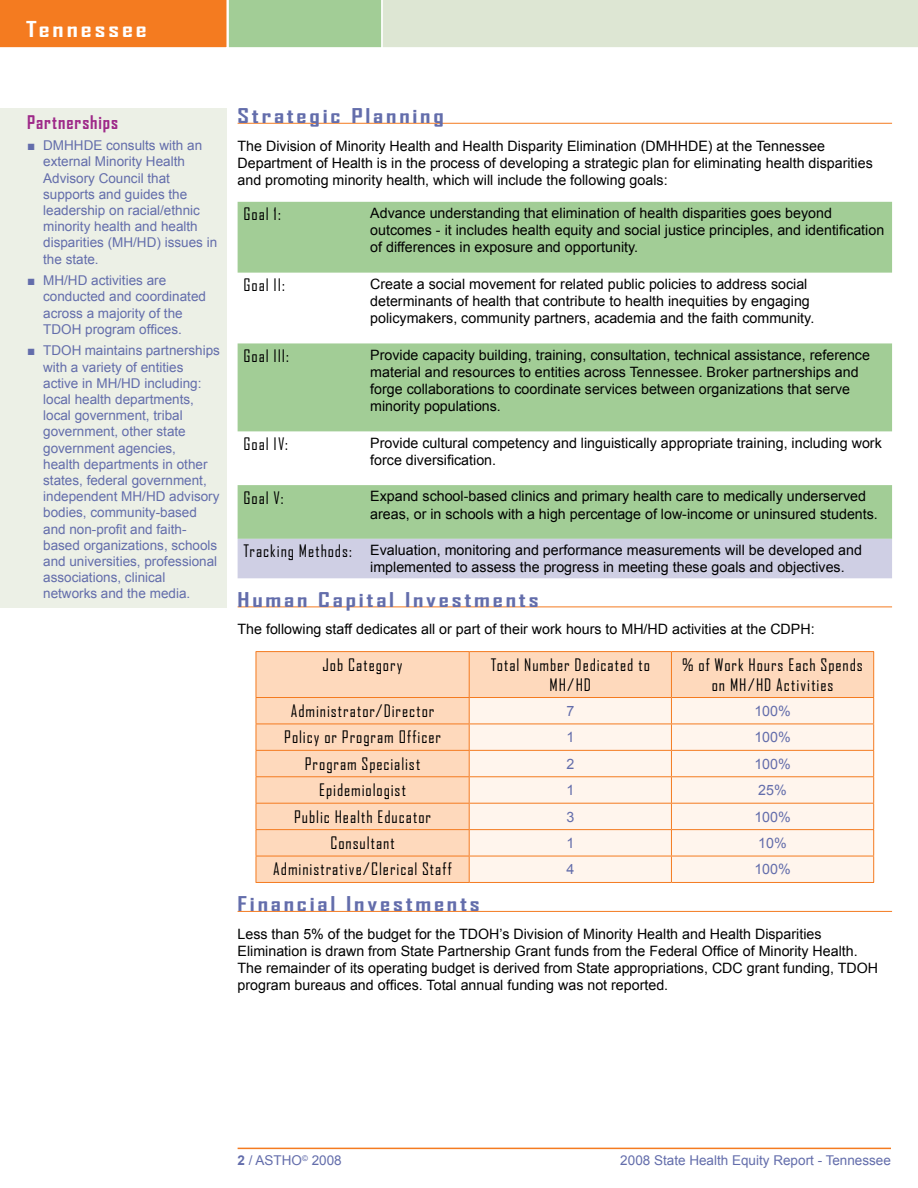
<style>
.page{position:relative;width:918px;height:1188px;background:#fff}
.page>*{position:absolute;margin:0;border:0;box-sizing:border-box;transform-origin:0 0}
.t1{font:700 21px "Agency FB";letter-spacing:.11em;color:#fff;scale:1.3 1}
.t2{font:700 19.5px "Agency FB";letter-spacing:.11em;color:#636dab;scale:1.3 1}
.t3{font:700 18px "Agency FB";letter-spacing:.05em;color:#9e2989}
.t4{font:16.5px/19.8px "Agency FB";letter-spacing:.055em;color:#000;text-align:center}
.t5{font:14.25px/17.1px "Arial";color:#000}
.t6{font:14.25px "Arial";color:#636dab}
.t7{font:13.5px/16.2px "Arial";color:#636dab}
.s1{font-family:"Agency FB";font-size:16.5px}
.s2{font-weight:700}
</style>
<div class="page">
<svg style="left:0;top:0;width:918px;height:48px;background:#d9c89e"></svg>
<hr style="left:238px;top:1148px;width:653px;height:1px;background:#f47b20">
<div style="left:0;top:108px;width:227px;height:500px;background:#ecf0e6"></div>
<hr style="left:238px;top:123px;width:654px;height:1px;background:#f47b20">
<hr style="left:238px;top:607px;width:654px;height:1px;background:#f47b20">
<hr style="left:238px;top:911px;width:654px;height:1px;background:#f47b20">
<svg style="left:238px;top:202px;width:654px;height:337px;fill:#a2cd96"></svg>
<div style="left:238px;top:539px;width:654px;height:39px;background:#cfcfe4"></div>
<div style="left:257px;top:652px;width:616px;height:230px;background:#fed9bc"></div>
<div style="left:470px;top:698px;width:403px;height:184px;background:#fff5ed"></div>
<hr style="left:256px;top:651px;width:213px;height:1px;background:#f47b20">
<hr style="left:256px;top:652px;width:1px;height:45px;background:#f47b20">
<hr style="left:469px;top:651px;width:202px;height:1px;background:#f47b20">
<hr style="left:469px;top:652px;width:1px;height:45px;background:#f47b20">
<hr style="left:671px;top:651px;width:203px;height:1px;background:#f47b20">
<hr style="left:671px;top:652px;width:1px;height:45px;background:#f47b20">
<hr style="left:873px;top:652px;width:1px;height:45px;background:#f47b20">
<hr style="left:256px;top:697px;width:213px;height:1px;background:#f47b20">
<hr style="left:469px;top:697px;width:202px;height:1px;background:#f47b20">
<hr style="left:671px;top:697px;width:203px;height:1px;background:#f47b20">
<hr style="left:256px;top:724px;width:213px;height:1px;background:#f47b20">
<hr style="left:469px;top:724px;width:202px;height:1px;background:#f47b20">
<hr style="left:671px;top:724px;width:203px;height:1px;background:#f47b20">
<hr style="left:256px;top:750px;width:213px;height:1px;background:#f47b20">
<hr style="left:469px;top:750px;width:202px;height:1px;background:#f47b20">
<hr style="left:671px;top:750px;width:203px;height:1px;background:#f47b20">
<hr style="left:256px;top:776px;width:213px;height:1px;background:#f47b20">
<hr style="left:469px;top:776px;width:202px;height:1px;background:#f47b20">
<hr style="left:671px;top:776px;width:203px;height:1px;background:#f47b20">
<hr style="left:256px;top:803px;width:213px;height:1px;background:#f47b20">
<hr style="left:469px;top:803px;width:202px;height:1px;background:#f47b20">
<hr style="left:671px;top:803px;width:203px;height:1px;background:#f47b20">
<hr style="left:256px;top:829px;width:213px;height:1px;background:#f47b20">
<hr style="left:469px;top:829px;width:202px;height:1px;background:#f47b20">
<hr style="left:671px;top:829px;width:203px;height:1px;background:#f47b20">
<hr style="left:256px;top:856px;width:213px;height:1px;background:#f47b20">
<svg style="left:256px;top:698px;width:1px;height:184px"></svg>
<hr style="left:469px;top:856px;width:202px;height:1px;background:#f47b20">
<svg style="left:469px;top:698px;width:1px;height:184px"></svg>
<hr style="left:671px;top:856px;width:203px;height:1px;background:#f47b20">
<svg style="left:671px;top:698px;width:1px;height:184px"></svg>
<svg style="left:873px;top:698px;width:1px;height:184px"></svg>
<hr style="left:256px;top:882px;width:213px;height:1px;background:#f47b20">
<hr style="left:469px;top:882px;width:202px;height:1px;background:#f47b20">
<hr style="left:671px;top:882px;width:203px;height:1px;background:#f47b20">
<h1 class="t1" style="left:26px;top:16px;width:94px">Tennessee</h1>
<p class="t3" style="left:27px;top:111px;width:93px">Partnerships</p>
<p class="t7" style="left:43px;top:137px;width:176px;text-indent:-16px">■ DMHHDE consults with an external Minority Health<br>Advisory Council that supports and guides the leadership on racial/ethnic minority health and health disparities (MH/HD) issues in the state.</p>
<p class="t7" style="left:43px;top:272px;width:164px;text-indent:-16px">■ MH/HD activities are conducted and coordinated across a majority of the<br>TDOH program offices.</p>
<p class="t7" style="left:43px;top:343px;width:178px;text-indent:-16px">■ TDOH maintains partnerships with a variety of entities active in MH/HD including: local health departments, local government, tribal government, other state government agencies,<br>health departments in other states, federal government, independent MH/HD advisory bodies, community-based and non-profit and faith&shy;based organizations, schools and universities, professional associations, clinical networks and the media.</p>
<h2 class="t2" style="left:238px;top:103px;width:160px">Strategic Planning</h2>
<p class="t5" style="left:238px;top:137px;width:637px">The Division of Minority Health and Health Disparity Elimination (DMHHDE) at the Tennessee<br>Department of Health is in the process of developing a strategic plan for eliminating health disparities and promoting minority health, which will include the following goals:</p>
<p class="t4" style="left:244px;top:204px;width:39px">Goal 1:</p>
<p class="t5" style="left:370px;top:205px;width:516px">Advance understanding that elimination of health disparities goes beyond outcomes - it includes health equity and social justice principles, and identification of differences in exposure and opportunity.</p>
<p class="t4" style="left:244px;top:275px;width:43px">Goal II:</p>
<p class="t5" style="left:370px;top:276px;width:446px">Create a social movement for related public policies to address social determinants of health that contribute to health inequities by engaging policymakers, community partners, academia and the faith community.</p>
<p class="t4" style="left:244px;top:346px;width:47px">Goal III:</p>
<p class="t5" style="left:370px;top:346px;width:501px">Provide capacity building, training, consultation, technical assistance, reference material and resources to entities across Tennessee. Broker partnerships and forge collaborations to coordinate services between organizations that serve minority populations.</p>
<p class="t4" style="left:244px;top:434px;width:46px">Goal IV:</p>
<p class="t5" style="left:370px;top:434px;width:513px">Provide cultural competency and linguistically appropriate training, including work force diversification.</p>
<p class="t4" style="left:244px;top:487px;width:42px">Goal V:</p>
<p class="t5" style="left:370px;top:488px;width:509px">Expand school-based clinics and primary health care to medically underserved areas, or in schools with a high percentage of low-income or uninsured students.</p>
<p class="t5" style="left:370px;top:542px;width:493px;text-indent:-127px"><span class="s1">Tracking Methods:</span> Evaluation, monitoring and performance measurements will be developed and implemented to assess the progress in meeting these goals and objectives.</p>
<h2 class="t2" style="left:238px;top:587px;width:233px">Human Capital Investments</h2>
<p class="t5" style="left:238px;top:621px;width:579px">The following staff dedicates all or part of their work hours to MH/HD activities at the CDPH:</p>
<p class="t4" style="left:323px;top:655px;width:82px">Job Category</p>
<p class="t4" style="left:491px;top:655px;width:161px">Total Number Dedicated to<br>MH/HD</p>
<p class="t4" style="left:682px;top:655px;width:182px">% of Work Hours Each Spends on MH/HD Activities</p>
<p class="t4" style="left:291px;top:700px;width:145px">Administrator/Director</p>
<p class="t6" style="left:566px;top:702px;width:9px">7</p>
<p class="t6" style="left:754px;top:702px;width:38px">100%</p>
<p class="t4" style="left:284px;top:727px;width:158px">Policy or Program Officer</p>
<p class="t6" style="left:566px;top:728px;width:9px">1</p>
<p class="t6" style="left:754px;top:728px;width:38px">100%</p>
<p class="t4" style="left:305px;top:753px;width:117px">Program Specialist</p>
<p class="t6" style="left:566px;top:754px;width:9px">2</p>
<p class="t6" style="left:754px;top:754px;width:38px">100%</p>
<p class="t4" style="left:319px;top:780px;width:88px">Epidemiologist</p>
<p class="t6" style="left:566px;top:781px;width:9px">1</p>
<p class="t6" style="left:758px;top:781px;width:30px">25%</p>
<p class="t4" style="left:294px;top:806px;width:138px">Public Health Educator</p>
<p class="t6" style="left:566px;top:807px;width:9px">3</p>
<p class="t6" style="left:754px;top:807px;width:38px">100%</p>
<p class="t4" style="left:330px;top:833px;width:66px">Consultant</p>
<p class="t6" style="left:566px;top:834px;width:9px">1</p>
<p class="t6" style="left:758px;top:834px;width:30px">10%</p>
<p class="t4" style="left:273px;top:859px;width:180px">Administrative/Clerical Staff</p>
<p class="t6" style="left:566px;top:860px;width:9px">4</p>
<p class="t6" style="left:754px;top:860px;width:38px">100%</p>
<h2 class="t2" style="left:238px;top:892px;width:188px">Financial Investments</h2>
<p class="t5" style="left:238px;top:926px;width:642px">Less than 5% of the budget for the TDOH’s Division of Minority Health and Health Disparities Elimination is drawn from State Partnership Grant funds from the Federal Office of Minority Health.<br>The remainder of its operating budget is derived from State appropriations, CDC grant funding, TDOH program bureaus and offices. Total annual funding was not reported.</p>
<p class="t7" style="left:238px;top:1153px;width:106px"><span class="s2">2</span> / ASTHO<sup>©</sup> 2008</p>
<p class="t7" style="left:620px;top:1153px;width:272px">2008 State Health Equity Report - Tennessee</p>
</div>
